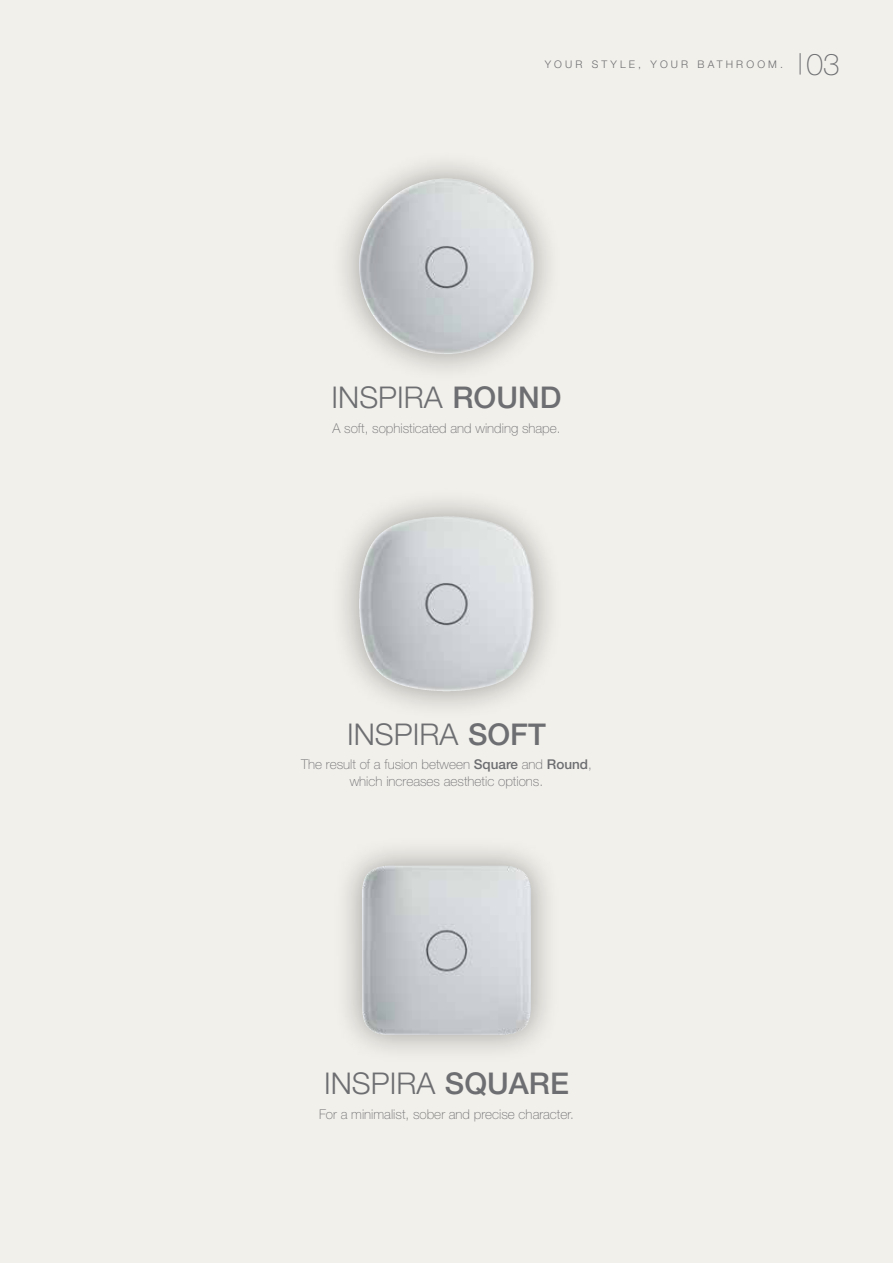
<style>
.page{position:relative;width:893px;height:1263px;background:#f2f0eb}
.page>*{position:absolute;margin:0;border:0;box-sizing:border-box;transform-origin:0 0}
.t1{font:300 30px "Helvetica Neue LT Std";color:#6d6e71}
.t2{font:100 30px "Helvetica Neue LT Std";color:#6d6e71}
.t3{font:100 13.5px/16.5px "Helvetica Neue LT Std";color:#6d6e71;text-align:center}
.t4{font:300 10.5px "Helvetica Neue LT Std";letter-spacing:.3em;color:#6d6e71}
.s1{font-weight:500}
.s2{color:#717271}
</style>
<div class="page">
<div style="left:333px;top:836px;width:227px;height:228px;background:#000;opacity:.35"></div>
<img style="left:362px;top:865px;width:169px;height:170px">
<div style="left:330px;top:487px;width:234px;height:234px;background:#000;opacity:.35"></div>
<img style="left:359px;top:516px;width:85px;height:139px">
<div style="left:330px;top:149px;width:233px;height:234px;background:#000;opacity:.35"></div>
<img style="left:359px;top:179px;width:175px;height:175px">
<svg style="left:800px;top:53px;width:1px;height:22px"></svg>
<p class="t4" style="left:545px;top:57px;width:240px">YOUR STYLE, YOUR BATHROOM.</p>
<h1 class="t2" style="left:806px;top:47px;width:35px">03</h1>
<h1 class="t1" style="left:332px;top:379px;width:231px">INSPIRA <span class="s1">ROUND</span></h1>
<p class="t3" style="left:332px;top:420px;width:230px">A soft, sophisticated and winding shape.</p>
<h1 class="t1" style="left:347px;top:715px;width:200px">INSPIRA <span class="s1">SOFT</span></h1>
<p class="t3" style="left:301px;top:756px;width:292px">The result of a fusion between <span class="s1">Square</span> and <span class="s1">Round</span>, which increases aesthetic options.</p>
<h1 class="t1" style="left:324px;top:1065px;width:246px">INSPIRA <span class="s1">SQUARE</span></h1>
<p class="t3" style="left:319px;top:1106px;width:256px">For a minimalist, s<span class="s2">ober</span> and precise character.</p>
</div>
